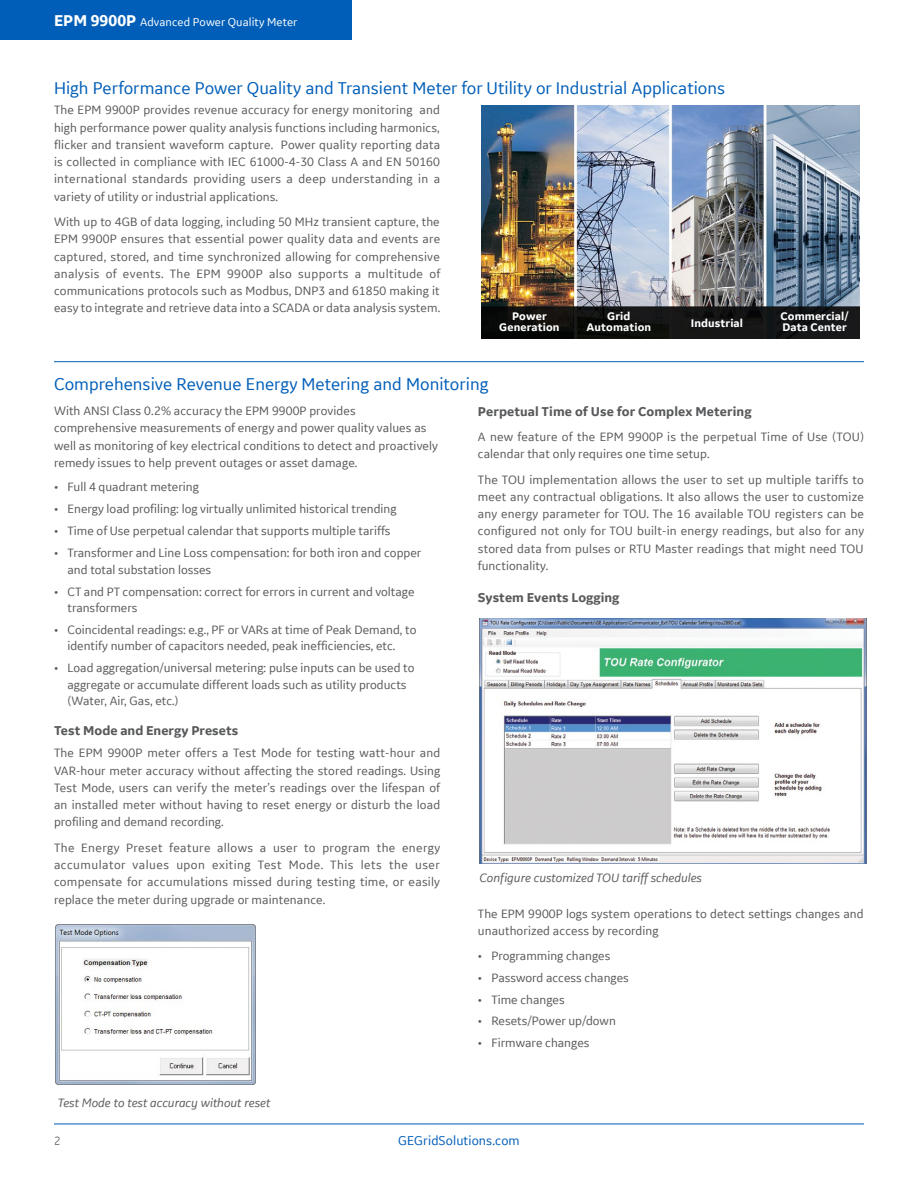
<style>
.page{position:relative;width:918px;height:1188px;background:#fff}
.page>*{position:absolute;margin:0;border:0;box-sizing:border-box;transform-origin:0 0}
.t1{font:18px "GE Inspira Sans";color:#005eb8}
.t2{font:700 13.5px "GE Inspira Sans";letter-spacing:.005em;color:#58595b}
.t3{font:13.5px "GE Inspira Sans";letter-spacing:.005em;color:#005eb8}
.t4{font:12.75px/17.2px "GE Inspira Sans";color:#58595b}
.t5{font:italic 12.75px "GE Inspira Sans";color:#58595b}
.t6{font:12px "GE Inspira Sans";letter-spacing:.005em;color:#fff}
.t7{font:12px "GE Inspira";color:#58595b}
.t8{font:700 11.55px/10.8px "GE Inspira Sans";letter-spacing:.005em;color:#fff;text-align:center}
.s1{font-weight:700;font-size:16.5px}
</style>
<div class="page">
<div style="left:0;top:0;width:352px;height:40px;background:#005eb8"></div>
<hr style="left:54px;top:1124px;width:810px;height:1px;background:#005eb8">
<hr style="left:54px;top:361px;width:810px;height:1px;background:#005eb8">
<img style="left:482px;top:106px;width:378px;height:233px">
<img style="left:479px;top:618px;width:387px;height:246px">
<img style="left:56px;top:925px;width:200px;height:159px">
<p class="t6" style="left:54px;top:15px;width:245px"><span class="s1">EPM 9900P</span> Advanced Power Quality Meter</p>
<h1 class="t1" style="left:54px;top:77px;width:673px">High Performance Power Quality and Transient Meter for Utility or Industrial Applications</h1>
<p class="t4" style="left:54px;top:101px;width:388px;text-align:justify">The EPM 9900P provides revenue accuracy for energy monitoring and high performance power quality analysis functions including harmonics, flicker and transient waveform capture. Power quality reporting data is collected in compliance with IEC 61000-4-30 Class A and EN 50160 international standards providing users a deep understanding in a variety of utility or industrial applications.</p>
<p class="t4" style="left:54px;top:213px;width:388px;text-align:justify">With up to 4GB of data logging, including 50 MHz transient capture, the EPM 9900P ensures that essential power quality data and events are captured, stored, and time synchronized allowing for comprehensive analysis of events. The EPM 9900P also supports a multitude of communications protocols such as Modbus, DNP3 and 61850 making it easy to integrate and retrieve data into a SCADA or data analysis system.</p>
<p class="t8" style="left:499px;top:310px;width:62px">Power<br>Generation</p>
<p class="t8" style="left:587px;top:310px;width:66px">Grid<br>Automation</p>
<p class="t8" style="left:781px;top:310px;width:70px;text-align:left">Commercial/<br>Data Center</p>
<p class="t8" style="left:691px;top:317px;width:54px">Industrial</p>
<h1 class="t1" style="left:54px;top:373px;width:436px">Comprehensive Revenue Energy Metering and Monitoring</h1>
<p class="t4" style="left:54px;top:402px;width:386px">With ANSI Class 0.2% accuracy the EPM 9900P provides comprehensive measurements of energy and power quality values as well as monitoring of key electrical conditions to detect and proactively remedy issues to help prevent outages or asset damage.</p>
<p class="t4" style="left:54px;top:478px;width:146px">• Full 4 quadrant metering</p>
<p class="t4" style="left:54px;top:500px;width:344px">• Energy load profiling: log virtually unlimited historical trending</p>
<p class="t4" style="left:54px;top:522px;width:338px">• Time of Use perpetual calendar that supports multiple tariffs</p>
<p class="t4" style="left:68px;top:544px;width:355px;line-height:16.5px;text-indent:-14px">• Transformer and Line Loss compensation: for both iron and copper and total substation losses</p>
<p class="t4" style="left:68px;top:583px;width:349px;line-height:16.5px;text-indent:-14px">• CT and PT compensation: correct for errors in current and voltage transformers</p>
<p class="t4" style="left:54px;top:621px;width:364px;line-height:16.5px;text-align:center">• Coincidental readings: e.g., PF or VARs at time of Peak Demand, to identify number of capacitors needed, peak inefficiencies, etc.</p>
<p class="t4" style="left:68px;top:660px;width:349px;line-height:16.5px;text-indent:-14px">• Load aggregation/universal metering: pulse inputs can be used to aggregate or accumulate different loads such as utility products (Water, Air, Gas, etc.)</p>
<p class="t2" style="left:54px;top:722px;width:186px">Test Mode and Energy Presets</p>
<p class="t4" style="left:54px;top:744px;width:388px;text-align:justify">The EPM 9900P meter offers a Test Mode for testing watt-hour and VAR-hour meter accuracy without affecting the stored readings. Using Test Mode, users can verify the meter’s readings over the lifespan of an installed meter without having to reset energy or disturb the load profiling and demand recording.</p>
<p class="t4" style="left:54px;top:839px;width:388px;text-align:justify">The Energy Preset feature allows a user to program the energy accumulator values upon exiting Test Mode. This lets the user compensate for accumulations missed during testing time, or easily replace the meter during upgrade or maintenance.</p>
<p class="t5" style="left:58px;top:1094px;width:214px">Test Mode to test accuracy without reset</p>
<p class="t2" style="left:478px;top:403px;width:275px">Perpetual Time of Use for Complex Metering</p>
<p class="t4" style="left:478px;top:428px;width:388px">A new feature of the EPM 9900P is the perpetual Time of Use (TOU) calendar that only requires one time setup.</p>
<p class="t4" style="left:478px;top:470px;width:388px;text-align:justify">The TOU implementation allows the user to set up multiple tariffs to meet any contractual obligations. It also allows the user to customize any energy parameter for TOU. The 16 available TOU registers can be configured not only for TOU built-in energy readings, but also for any stored data from pulses or RTU Master readings that might need TOU functionality.</p>
<p class="t2" style="left:478px;top:589px;width:143px">System Events Logging</p>
<p class="t5" style="left:479px;top:870px;width:224px">Configure customized TOU tariff schedules</p>
<p class="t4" style="left:478px;top:905px;width:387px">The EPM 9900P logs system operations to detect settings changes and unauthorized access by recording</p>
<p class="t4" style="left:478px;top:946px;width:134px">• Programming changes</p>
<p class="t4" style="left:478px;top:968px;width:153px">• Password access changes</p>
<p class="t4" style="left:478px;top:990px;width:88px">• Time changes</p>
<p class="t4" style="left:478px;top:1012px;width:140px">• Resets/Power up/down</p>
<p class="t4" style="left:478px;top:1034px;width:113px">• Firmware changes</p>
<p class="t7" style="left:54px;top:1133px;width:8px">2</p>
<p class="t3" style="left:398px;top:1132px;width:123px">GEGridSolutions.com</p>
</div>
